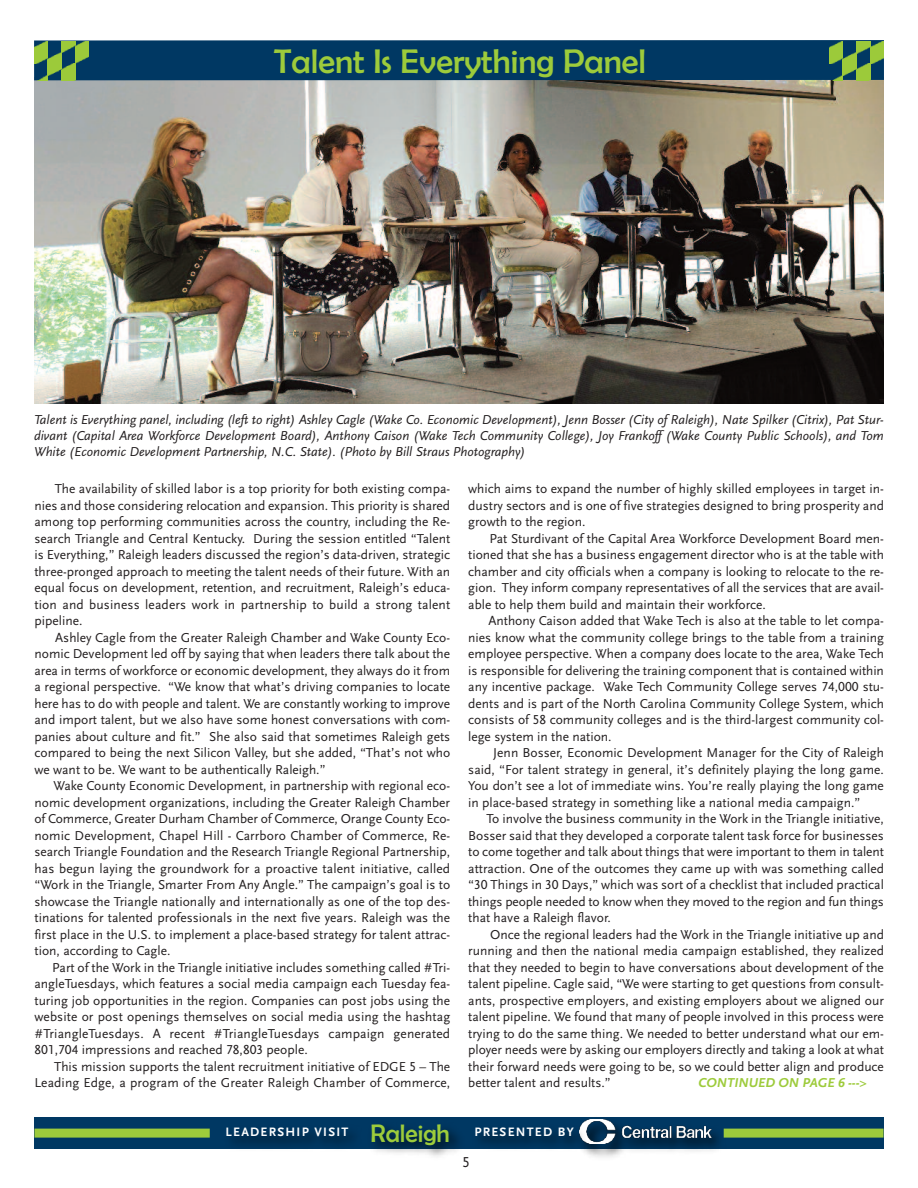
<style>
.page{position:relative;width:918px;height:1188px;background:#fff}
.page>*{position:absolute;margin:0;border:0;box-sizing:border-box;transform-origin:0 0}
.t1{font:34.5px "Berlin Sans FB";color:#9dcb3b}
.t2{font:25.5px "Berlin Sans FB";color:#9dcb3b}
.t3{font:15px "Scala Sans LF";color:#231f20}
.t4{font:13.5px/16.5px "Scala Sans LF";color:#231f20;text-align:justify}
.t5{font:italic 13.5px/15.8px "Scala Sans LF";color:#231f20;text-align:justify}
.t6{font:italic 700 13.5px "Scala Sans LF";color:#9dcb3b}
.t7{font:700 12.75px "Scala Sans LF";letter-spacing:.1em;color:#fff}
.s1{font-family:"Berlin Sans FB";font-weight:400;font-size:25.5px;color:#9dcb3b}
</style>
<div class="page">
<img style="left:34px;top:80px;width:850px;height:324px">
<div style="left:34px;top:1118px;width:850px;height:31px;background:#003863"></div>
<img style="left:604px;top:1117px;width:130px;height:40px">
<img style="left:604px;top:1120px;width:107px;height:24px">
<img style="left:210px;top:1117px;width:140px;height:28px">
<img style="left:483px;top:1117px;width:121px;height:40px">
<img style="left:350px;top:1117px;width:133px;height:40px">
<div style="left:34px;top:1129px;width:176px;height:9px;background:#9dcb3b"></div>
<div style="left:724px;top:1129px;width:160px;height:9px;background:#9dcb3b"></div>
<div style="left:34px;top:40px;width:850px;height:40px;background:#003863"></div>
<img style="left:75px;top:41px;width:14px;height:22px">
<img style="left:61px;top:63px;width:14px;height:18px">
<img style="left:34px;top:75px;width:14px;height:6px">
<img style="left:48px;top:53px;width:13px;height:22px">
<img style="left:61px;top:41px;width:14px;height:11px">
<img style="left:34px;top:41px;width:14px;height:23px">
<img style="left:870px;top:41px;width:14px;height:23px">
<img style="left:857px;top:63px;width:13px;height:17px">
<img style="left:833px;top:75px;width:10px;height:5px">
<img style="left:843px;top:53px;width:14px;height:22px">
<img style="left:829px;top:41px;width:14px;height:23px">
<svg style="left:857px;top:41px;width:13px;height:13px"></svg>
<h1 class="t1" style="left:274px;top:41px;width:374px">Talent Is Everything Panel</h1>
<p class="t5" style="left:34px;top:412px;width:851px">Talent is Everything panel, including (left to right) Ashley Cagle (Wake Co. Economic Development), Jenn Bosser (City of Raleigh), Nate Spilker (Citrix), Pat Stur&shy;divant (Capital Area Workforce Development Board), Anthony Caison (Wake Tech Community College), Joy Frankoff (Wake County Public Schools), and Tom White (Economic Development Partnership, N.C. State). (Photo by Bill Straus Photography)</p>
<p class="t4" style="left:35px;top:481px;width:417px;text-indent:20px">The availability of skilled labor is a top priority for both existing compa&shy;nies and those considering relocation and expansion. This priority is shared among top performing communities across the country, including the Re&shy;search Triangle and Central Kentucky. During the session entitled “Talent is Everything,” Raleigh leaders discussed the region’s data-driven, strategic three-pronged approach to meeting the talent needs of their future. With an equal focus on development, retention, and recruitment, Raleigh’s educa&shy;tion and business leaders work in partnership to build a strong talent pipeline.</p>
<p class="t4" style="left:34px;top:629px;width:417px;text-indent:21px">Ashley Cagle from the Greater Raleigh Chamber and Wake County Eco&shy;nomic Development led off by saying that when leaders there talk about the area in terms of workforce or economic development, they always do it from a regional perspective. “We know that what’s driving companies to locate here has to do with people and talent. We are constantly working to improve and import talent, but we also have some honest conversations with com&shy;panies about culture and fit.” She also said that sometimes Raleigh gets compared to being the next Silicon Valley, but she added, “That’s not who we want to be. We want to be authentically Raleigh.”</p>
<p class="t4" style="left:34px;top:778px;width:417px;text-indent:19px">Wake County Economic Development, in partnership with regional eco&shy;nomic development organizations, including the Greater Raleigh Chamber of Commerce, Greater Durham Chamber of Commerce, Orange County Eco&shy;nomic Development, Chapel Hill - Carrboro Chamber of Commerce, Re&shy;search Triangle Foundation and the Research Triangle Regional Partnership, has begun laying the groundwork for a proactive talent initiative, called “Work in the Triangle, Smarter From Any Angle.” The campaign’s goal is to showcase the Triangle nationally and internationally as one of the top des&shy;tinations for talented professionals in the next five years. Raleigh was the first place in the U.S. to implement a place-based strategy for talent attrac&shy;tion, according to Cagle.</p>
<p class="t4" style="left:35px;top:959px;width:417px;text-indent:18px">Part of the Work in the Triangle initiative includes something called #Tri&shy;angleTuesdays, which features a social media campaign each Tuesday fea&shy;turing job opportunities in the region. Companies can post jobs using the website or post openings themselves on social media using the hashtag #TriangleTuesdays. A recent #TriangleTuesdays campaign generated 801,704 impressions and reached 78,803 people.</p>
<p class="t4" style="left:35px;top:1058px;width:417px;text-align:right">This mission supports the talent recruitment initiative of EDGE 5 – The<br>Leading Edge, a program of the Greater Raleigh Chamber of Commerce,</p>
<p class="t4" style="left:468px;top:481px;width:417px">which aims to expand the number of highly skilled employees in target in&shy;dustry sectors and is one of five strategies designed to bring prosperity and growth to the region.</p>
<p class="t4" style="left:468px;top:530px;width:417px;text-indent:21px">Pat Sturdivant of the Capital Area Workforce Development Board men&shy;tioned that she has a business engagement director who is at the table with chamber and city officials when a company is looking to relocate to the re&shy;gion. They inform company representatives of all the services that are avail&shy;able to help them build and maintain their workforce.</p>
<p class="t4" style="left:468px;top:613px;width:417px;text-indent:20px">Anthony Caison added that Wake Tech is also at the table to let compa&shy;nies know what the community college brings to the table from a training employee perspective. When a company does locate to the area, Wake Tech is responsible for delivering the training component that is contained within any incentive package. Wake Tech Community College serves 74,000 stu&shy;dents and is part of the North Carolina Community College System, which consists of 58 community colleges and is the third-largest community col&shy;lege system in the nation.</p>
<p class="t4" style="left:468px;top:745px;width:417px;text-indent:25px">Jenn Bosser, Economic Development Manager for the City of Raleigh said, “For talent strategy in general, it’s definitely playing the long game.<br>You don’t see a lot of immediate wins. You’re really playing the long game in place-based strategy in something like a national media campaign.”</p>
<p class="t4" style="left:468px;top:811px;width:417px;text-indent:18px">To involve the business community in the Work in the Triangle initiative, Bosser said that they developed a corporate talent task force for businesses to come together and talk about things that were important to them in talent attraction. One of the outcomes they came up with was something called “30 Things in 30 Days,” which was sort of a checklist that included practical things people needed to know when they moved to the region and fun things that have a Raleigh flavor.</p>
<p class="t4" style="left:468px;top:926px;width:417px;text-indent:22px">Once the regional leaders had the Work in the Triangle initiative up and running and then the national media campaign established, they realized that they needed to begin to have conversations about development of the talent pipeline. Cagle said, “We were starting to get questions from consult&shy;ants, prospective employers, and existing employers about we aligned our talent pipeline. We found that many of people involved in this process were trying to do the same thing. We needed to better understand what our em&shy;ployer needs were by asking our employers directly and taking a look at what their forward needs were going to be, so we could better align and produce better talent and results.”</p>
<p class="t6" style="left:698px;top:1076px;width:170px">CONTINUED ON PAGE 6 ---&gt;</p>
<h2 class="t2" style="left:400px;top:1118px;width:52px">leigh</h2>
<p class="t7" style="left:226px;top:1126px;width:176px">LEADERSHIP VISIT <span class="s1">Ra</span></p>
<p class="t7" style="left:474px;top:1126px;width:101px">PRESENTED BY</p>
<p class="t3" style="left:463px;top:1154px;width:9px">5</p>
</div>
